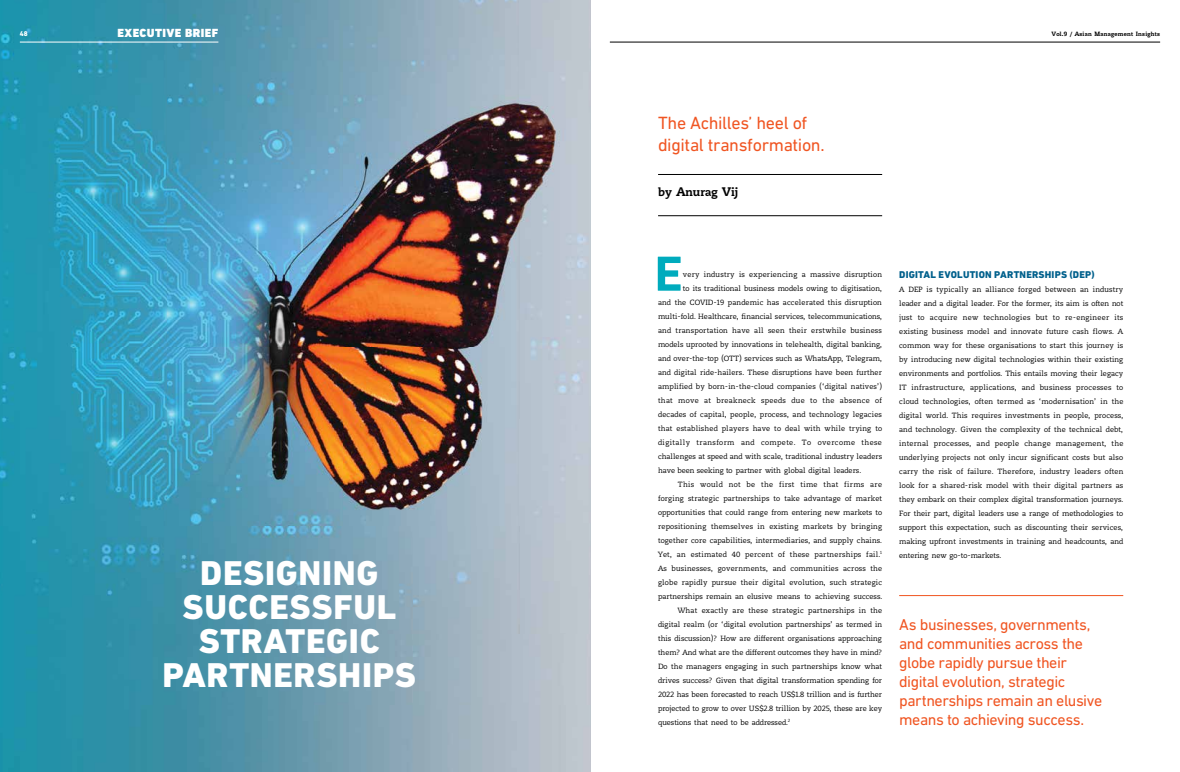
<style>
.page{position:relative;width:1180px;height:772px;background:#fff}
.page>*{position:absolute;margin:0;border:0;box-sizing:border-box;transform-origin:0 0}
.t1{font:700 50px "DIN Next LT Pro";color:#00abbd}
.t2{font:800 35px/34px "DIN Next LT Pro";letter-spacing:.02em;color:#fff;text-align:center}
.t3{font:18px/22px "DIN Next LT Pro";letter-spacing:-.02em;color:#f05522}
.t4{font:16px/19px "DIN Next LT Pro";letter-spacing:-.03em;color:#f05522}
.t5{font:800 14px "Sabel";color:#000}
.t6{font:900 12px "DIN Next LT Pro";letter-spacing:.035em;color:#fff}
.t7{font:800 10px "DIN Next LT Pro";letter-spacing:.02em;color:#00608c}
.t8{font:9px/14px "Sabel";letter-spacing:.005em;color:#000;text-align:justify}
.t9{font:9px "Sabel";letter-spacing:.03em;color:#000}
.t10{font:9px "Sabel";letter-spacing:.04em;color:#000}
.t11{font:800 7px "Sabel";letter-spacing:.03em;color:#000}
.t12{font:800 7px "DIN Next LT Pro";color:#fff}
</style>
<div class="page">
<img style="left:0;top:0;width:590px;height:771px">
<img style="left:590px;top:0;width:1px;height:634px">
<img style="left:590px;top:704px;width:1px;height:67px">
<img style="left:590px;top:634px;width:1px;height:70px">
<hr style="left:658px;top:174px;width:224px;height:1px;background:#000">
<hr style="left:658px;top:215px;width:224px;height:1px;background:#000">
<hr style="left:899px;top:595px;width:224px;height:1px;background:#f05522">
<hr style="left:609px;top:42px;width:550px;height:1px;background:#000">
<hr style="left:20px;top:42px;width:198px;height:1px;background:#fff">
<h3 class="t6" style="left:117px;top:26px;width:102px">EXECUTIVE BRIEF</h3>
<p class="t12" style="left:20px;top:29px;width:9px">48</p>
<p class="t11" style="left:1051px;top:29px;width:110px">Vol.9 / Asian Management Insights</p>
<h3 class="t3" style="left:658px;top:112px;width:168px">The Achilles’ heel of digital transformation.</h3>
<h2 class="t2" style="left:163px;top:555px;width:255px">DESIGNING<br>SUCCESSFUL<br>STRATEGIC<br>PARTNERSHIPS</h2>
<h3 class="t5" style="left:658px;top:183px;width:82px">by Anurag Vij</h3>
<h1 class="t1" style="left:654px;top:244px;width:30px">E</h1>
<p class="t8" style="left:682px;top:267px;width:201px">very industry is experiencing a massive disruption</p>
<p class="t8" style="left:682px;top:281px;width:200px">to its traditional business models owing to digitisation,</p>
<p class="t8" style="left:658px;top:295px;width:225px">and the COVID-19 pandemic has accelerated this disruption</p>
<p class="t8" style="left:658px;top:309px;width:225px">multi-fold. Healthcare, financial services, telecommunications,</p>
<p class="t8" style="left:658px;top:323px;width:225px">and transportation have all seen their erstwhile business</p>
<p class="t8" style="left:658px;top:337px;width:225px">models uprooted by innovations in telehealth, digital banking,</p>
<p class="t8" style="left:658px;top:351px;width:225px">and over-the-top (OTT) services such as WhatsApp, Telegram,</p>
<p class="t8" style="left:658px;top:365px;width:225px">and digital ride-hailers. These disruptions have been further</p>
<p class="t8" style="left:658px;top:379px;width:225px">amplified by born-in-the-cloud companies (‘digital natives’)</p>
<p class="t9" style="left:658px;top:395px;width:225px">that move at breakneck speeds due to the absence of</p>
<p class="t8" style="left:658px;top:407px;width:225px">decades of capital, people, process, and technology legacies</p>
<p class="t8" style="left:658px;top:421px;width:225px">that established players have to deal with while trying to</p>
<p class="t10" style="left:658px;top:437px;width:225px">digitally transform and compete. To overcome these</p>
<p class="t8" style="left:658px;top:449px;width:225px">challenges at speed and with scale, traditional industry leaders</p>
<p class="t8" style="left:658px;top:463px;width:204px">have been seeking to partner with global digital leaders.</p>
<p class="t9" style="left:677px;top:479px;width:206px">This would not be the first time that firms are</p>
<p class="t8" style="left:658px;top:491px;width:225px">forging strategic partnerships to take advantage of market</p>
<p class="t8" style="left:658px;top:505px;width:226px">opportunities that could range from entering new markets to</p>
<p class="t8" style="left:658px;top:519px;width:225px">repositioning themselves in existing markets by bringing</p>
<p class="t8" style="left:658px;top:533px;width:225px">together core capabilities, intermediaries, and supply chains.</p>
<p class="t8" style="left:658px;top:547px;width:225px">Yet, an estimated 40 percent of these partnerships fail.<sup>1</sup></p>
<p class="t8" style="left:658px;top:561px;width:226px">As businesses, governments, and communities across the</p>
<p class="t8" style="left:658px;top:575px;width:225px">globe rapidly pursue their digital evolution, such strategic</p>
<p class="t8" style="left:658px;top:589px;width:225px">partnerships remain an elusive means to achieving success.</p>
<p class="t8" style="left:677px;top:603px;width:206px">What exactly are these strategic partnerships in the</p>
<p class="t8" style="left:658px;top:617px;width:226px">digital realm (or ‘digital evolution partnerships’ as termed in</p>
<p class="t8" style="left:658px;top:631px;width:225px">this discussion)? How are different organisations approaching</p>
<p class="t8" style="left:658px;top:645px;width:225px">them? And what are the different outcomes they have in mind?</p>
<p class="t8" style="left:658px;top:659px;width:226px">Do the managers engaging in such partnerships know what</p>
<p class="t8" style="left:658px;top:673px;width:225px">drives success? Given that digital transformation spending for</p>
<p class="t8" style="left:658px;top:687px;width:225px">2022 has been forecasted to reach US$1.8 trillion and is further</p>
<p class="t8" style="left:658px;top:701px;width:225px">projected to grow to over US$2.8 trillion by 2025, these are key</p>
<p class="t8" style="left:658px;top:715px;width:134px">questions that need to be addressed.<sup>2</sup></p>
<p class="t7" style="left:899px;top:268px;width:197px">DIGITAL EVOLUTION PARTNERSHIPS (DEP)</p>
<p class="t8" style="left:899px;top:282px;width:226px">A DEP is typically an alliance forged between an industry leader and a digital leader. For the former, its aim is often not just to acquire new technologies but to re-engineer its existing business model and innovate future cash flows. A common way for these organisations to start this journey is by introducing new digital technologies within their existing environments and portfolios. This entails moving their legacy IT infrastructure, applications, and business processes to cloud technologies, often termed as ‘modernisation’ in the digital world. This requires investments in people, process, and technology. Given the complexity of the technical debt, internal processes, and people change management, the underlying projects not only incur significant costs but also carry the risk of failure. Therefore, industry leaders often look for a shared-risk model with their digital partners as they embark on their complex digital transformation journeys.<br>For their part, digital leaders use a range of methodologies to support this expectation, such as discounting their services, making upfront investments in training and headcounts, and entering new go-to-markets.</p>
<h3 class="t4" style="left:899px;top:614px;width:204px">As businesses, governments, and communities across the globe rapidly pursue their digital evolution, strategic partnerships remain an elusive means to achieving success.</h3>
</div>
